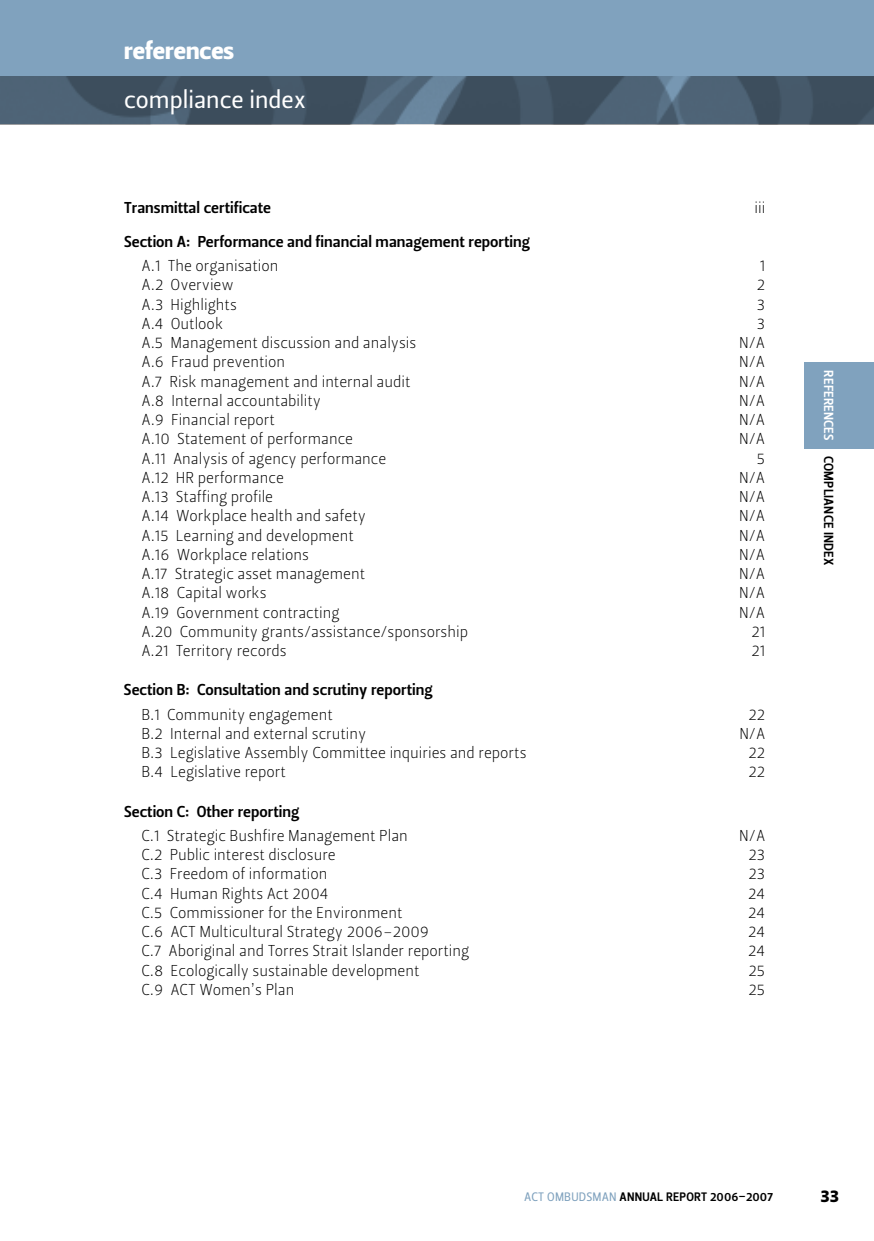
<style>
.page{position:relative;width:874px;height:1241px;background:#fff}
.page>*{position:absolute;margin:0;border:0;box-sizing:border-box;transform-origin:0 0}
.t1{font:24.5px "Leitura Sans Grot 2";color:#fff}
.t2{font:24.5px "Leitura Sans Grot 4";color:#fff}
.t3{font:17.5px "Leitura Sans Grot 4";color:#000}
.t4{font:15.75px "Leitura Sans Grot 1";color:#000}
.t5{font:15.75px "Leitura Sans Grot 3";color:#000}
.t6{font:13.12px "Leitura Sans Grot 3";letter-spacing:.015em;color:#000}
.t7{font:12.25px "Leitura Sans Grot 3";letter-spacing:.015em;color:#000}
.s1{color:#fff}
.s2{font-family:"Leitura Sans Grot 2";color:#80a2be}
</style>
<div class="page">
<div style="left:804px;top:362px;width:69px;height:86px;background:#80a2be"></div>
<div style="left:0;top:0;width:873px;height:124px;background:#80a2be"></div>
<img style="left:0;top:76px;width:873px;height:48px">
<h1 class="t2" style="left:124px;top:37px;width:112px">references</h1>
<h1 class="t1" style="left:124px;top:85px;width:183px">compliance index</h1>
<p class="t5" style="left:124px;top:198px;width:148px">Transmittal certificate</p>
<p class="t4" style="left:754px;top:198px;width:12px">iii</p>
<p class="t5" style="left:124px;top:232px;width:407px">Section A: Performance and financial management reporting</p>
<p class="t4" style="left:141px;top:256px;width:138px">A.1 The organisation</p>
<p class="t4" style="left:759px;top:256px;width:7px">1</p>
<p class="t4" style="left:141px;top:276px;width:94px">A.2 Overview</p>
<p class="t4" style="left:756px;top:276px;width:10px">2</p>
<p class="t4" style="left:141px;top:295px;width:97px">A.3 Highlights</p>
<p class="t4" style="left:756px;top:295px;width:10px">3</p>
<p class="t4" style="left:141px;top:314px;width:83px">A.4 Outlook</p>
<p class="t4" style="left:756px;top:314px;width:10px">3</p>
<p class="t4" style="left:141px;top:333px;width:276px">A.5 Management discussion and analysis</p>
<p class="t4" style="left:738px;top:333px;width:27px">N/A</p>
<p class="t4" style="left:141px;top:353px;width:145px">A.6 Fraud prevention</p>
<p class="t4" style="left:738px;top:353px;width:27px">N/A</p>
<p class="t4" style="left:141px;top:372px;width:270px">A.7 Risk management and internal audit</p>
<p class="t4" style="left:738px;top:372px;width:27px">N/A</p>
<p class="t4" style="left:141px;top:391px;width:181px">A.8 Internal accountability</p>
<p class="t4" style="left:738px;top:391px;width:27px">N/A</p>
<p class="t4" style="left:141px;top:410px;width:135px">A.9 Financial report</p>
<p class="t4" style="left:738px;top:410px;width:27px">N/A</p>
<p class="t4" style="left:141px;top:430px;width:213px">A.10 Statement of performance</p>
<p class="t4" style="left:738px;top:430px;width:27px">N/A</p>
<p class="t4" style="left:141px;top:449px;width:246px">A.11 Analysis of agency performance</p>
<p class="t4" style="left:756px;top:449px;width:10px">5</p>
<p class="t4" style="left:141px;top:468px;width:144px">A.12 HR performance</p>
<p class="t4" style="left:738px;top:468px;width:27px">N/A</p>
<p class="t4" style="left:141px;top:487px;width:133px">A.13 Staffing profile</p>
<p class="t4" style="left:738px;top:487px;width:27px">N/A</p>
<p class="t4" style="left:141px;top:507px;width:226px">A.14 Workplace health and safety</p>
<p class="t4" style="left:738px;top:507px;width:27px">N/A</p>
<p class="t4" style="left:141px;top:526px;width:214px">A.15 Learning and development</p>
<p class="t4" style="left:738px;top:526px;width:27px">N/A</p>
<p class="t4" style="left:141px;top:545px;width:169px">A.16 Workplace relations</p>
<p class="t4" style="left:738px;top:545px;width:27px">N/A</p>
<p class="t4" style="left:141px;top:564px;width:225px">A.17 Strategic asset management</p>
<p class="t4" style="left:738px;top:564px;width:27px">N/A</p>
<p class="t4" style="left:141px;top:583px;width:127px">A.18 Capital works</p>
<p class="t4" style="left:738px;top:583px;width:27px">N/A</p>
<p class="t4" style="left:141px;top:603px;width:200px">A.19 Government contracting</p>
<p class="t4" style="left:738px;top:603px;width:27px">N/A</p>
<p class="t4" style="left:141px;top:622px;width:328px">A.20 Community grants/assistance/sponsorship</p>
<p class="t4" style="left:751px;top:622px;width:15px">21</p>
<p class="t4" style="left:141px;top:641px;width:147px">A.21 Territory records</p>
<p class="t4" style="left:751px;top:641px;width:15px">21</p>
<p class="t5" style="left:124px;top:680px;width:310px">Section B: Consultation and scrutiny reporting</p>
<p class="t4" style="left:141px;top:705px;width:193px">B.1 Community engagement</p>
<p class="t4" style="left:748px;top:705px;width:18px">22</p>
<p class="t4" style="left:141px;top:724px;width:226px">B.2 Internal and external scrutiny</p>
<p class="t4" style="left:739px;top:724px;width:27px">N/A</p>
<p class="t4" style="left:141px;top:743px;width:386px">B.3 Legislative Assembly Committee inquiries and reports</p>
<p class="t4" style="left:748px;top:743px;width:18px">22</p>
<p class="t4" style="left:141px;top:762px;width:146px">B.4 Legislative report</p>
<p class="t4" style="left:748px;top:762px;width:18px">22</p>
<p class="t5" style="left:124px;top:801px;width:177px">Section C: Other reporting</p>
<p class="t4" style="left:141px;top:826px;width:268px">C.1 Strategic Bushfire Management Plan</p>
<p class="t4" style="left:739px;top:826px;width:27px">N/A</p>
<p class="t4" style="left:141px;top:845px;width:196px">C.2 Public interest disclosure</p>
<p class="t4" style="left:748px;top:845px;width:18px">23</p>
<p class="t4" style="left:141px;top:864px;width:187px">C.3 Freedom of information</p>
<p class="t4" style="left:748px;top:864px;width:18px">23</p>
<p class="t4" style="left:141px;top:883px;width:188px">C.4 Human Rights Act 2004</p>
<p class="t4" style="left:747px;top:883px;width:18px">24</p>
<p class="t4" style="left:141px;top:903px;width:262px">C.5 Commissioner for the Environment</p>
<p class="t4" style="left:747px;top:903px;width:18px">24</p>
<p class="t4" style="left:141px;top:922px;width:289px">C.6 ACT Multicultural Strategy 2006–2009</p>
<p class="t4" style="left:747px;top:922px;width:18px">24</p>
<p class="t4" style="left:141px;top:941px;width:329px">C.7 Aboriginal and Torres Strait Islander reporting</p>
<p class="t4" style="left:747px;top:941px;width:18px">24</p>
<p class="t4" style="left:141px;top:960px;width:279px">C.8 Ecologically sustainable development</p>
<p class="t4" style="left:748px;top:960px;width:18px">25</p>
<p class="t4" style="left:141px;top:980px;width:154px">C.9 ACT Women’s Plan</p>
<p class="t4" style="left:748px;top:980px;width:18px">25</p>
<p class="t6" style="left:835px;top:370px;width:196px;rotate:90deg"><span class="s1">references</span> compliance index</p>
<p class="t7" style="left:524px;top:1189px;width:250px"><span class="s2">ACT OMBUDSMAN</span> Annual report 2006–2007</p>
<p class="t3" style="left:820px;top:1185px;width:10px">33</p>
</div>
